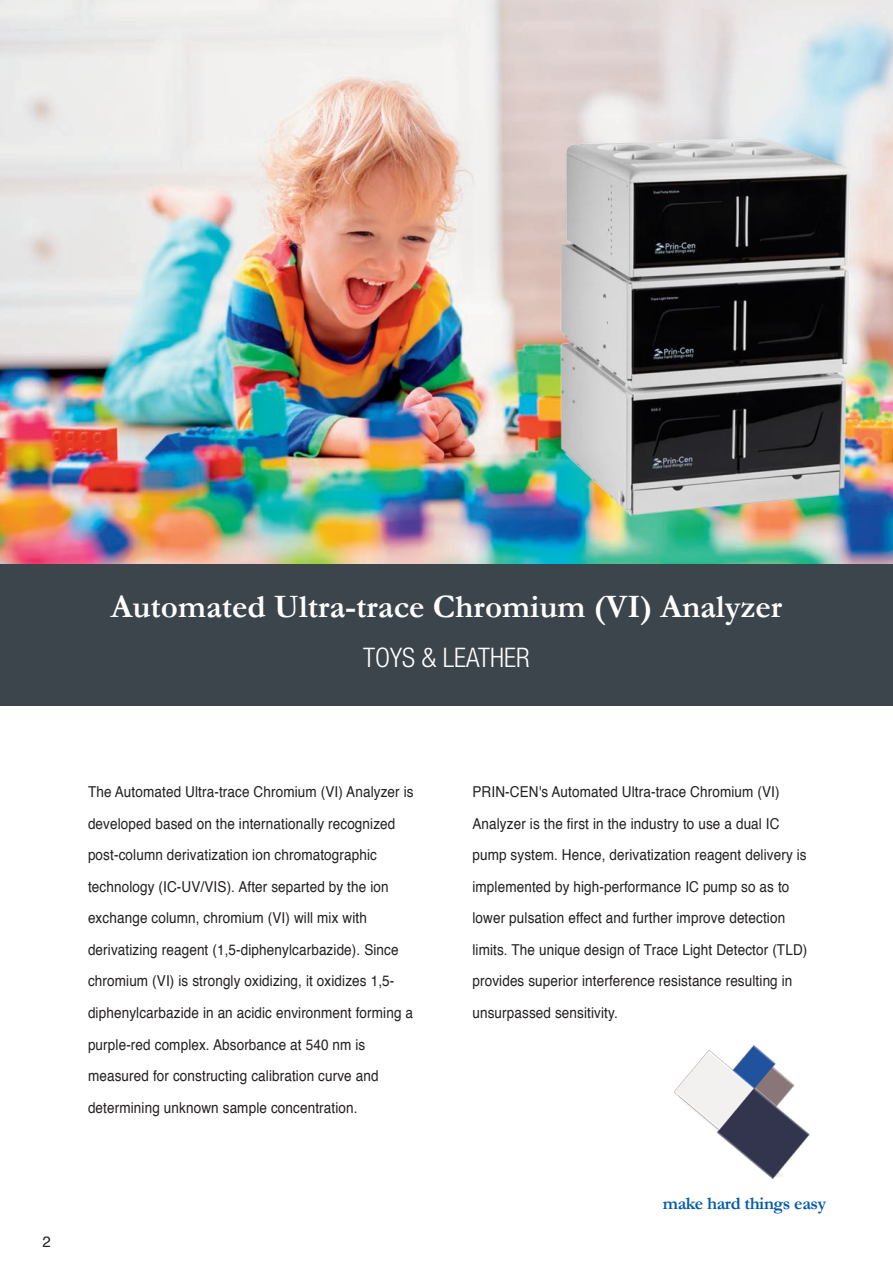
<style>
.page{position:relative;width:893px;height:1263px;background:#fff}
.page>*{position:absolute;margin:0;border:0;box-sizing:border-box;transform-origin:0 0}
.t1{font:700 33px "Garamond";color:#fff}
.t2{font:300 condensed 27px "Helvetica Neue";color:#fff}
.t3{font:700 18px "Garamond";letter-spacing:-.02em;color:#015aaa}
.t4{font:15px/31.5px "Helvetica";letter-spacing:.01em;color:#231f20;scale:.9 1}
.t5{font:15px "Helvetica";letter-spacing:.01em;color:#231f20}
</style>
<div class="page">
<img style="left:0;top:0;width:893px;height:565px">
<img style="left:554px;top:133px;width:301px;height:388px">
<div style="left:0;top:565px;width:893px;height:141px;background:#3c444c"></div>
<img style="left:674px;top:1045px;width:136px;height:134px">
<h1 class="t1" style="left:111px;top:587px;width:673px">Automated Ultra-trace Chromium (VI) Analyzer</h1>
<h2 class="t2" style="left:363px;top:642px;width:168px">TOYS &amp; LEATHER</h2>
<p class="t5" style="left:43px;top:1230px;width:10px">2</p>
<p class="t4" style="left:88px;top:777px;width:363px">The Automated Ultra-trace Chromium (VI) Analyzer is developed based on the internationally recognized post-column derivatization ion chromatographic technology (IC-UV/VIS). After separted by the ion exchange column, chromium (VI) will mix with derivatizing reagent (1,5-diphenylcarbazide). Since chromium (VI) is strongly oxidizing, it oxidizes 1,5- diphenylcarbazide in an acidic environment forming a purple-red complex. Absorbance at 540 nm is measured for constructing calibration curve and determining unknown sample concentration.</p>
<p class="t4" style="left:472px;top:777px;width:374px">PRIN-CEN's Automated Ultra-trace Chromium (VI)<br>Analyzer is the first in the industry to use a dual IC pump system. Hence, derivatization reagent delivery is implemented by high-performance IC pump so as to lower pulsation effect and further improve detection limits. The unique design of Trace Light Detector (TLD) provides superior interference resistance resulting in unsurpassed sensitivity.</p>
<p class="t3" style="left:663px;top:1192px;width:165px">make hard things easy</p>
</div>
